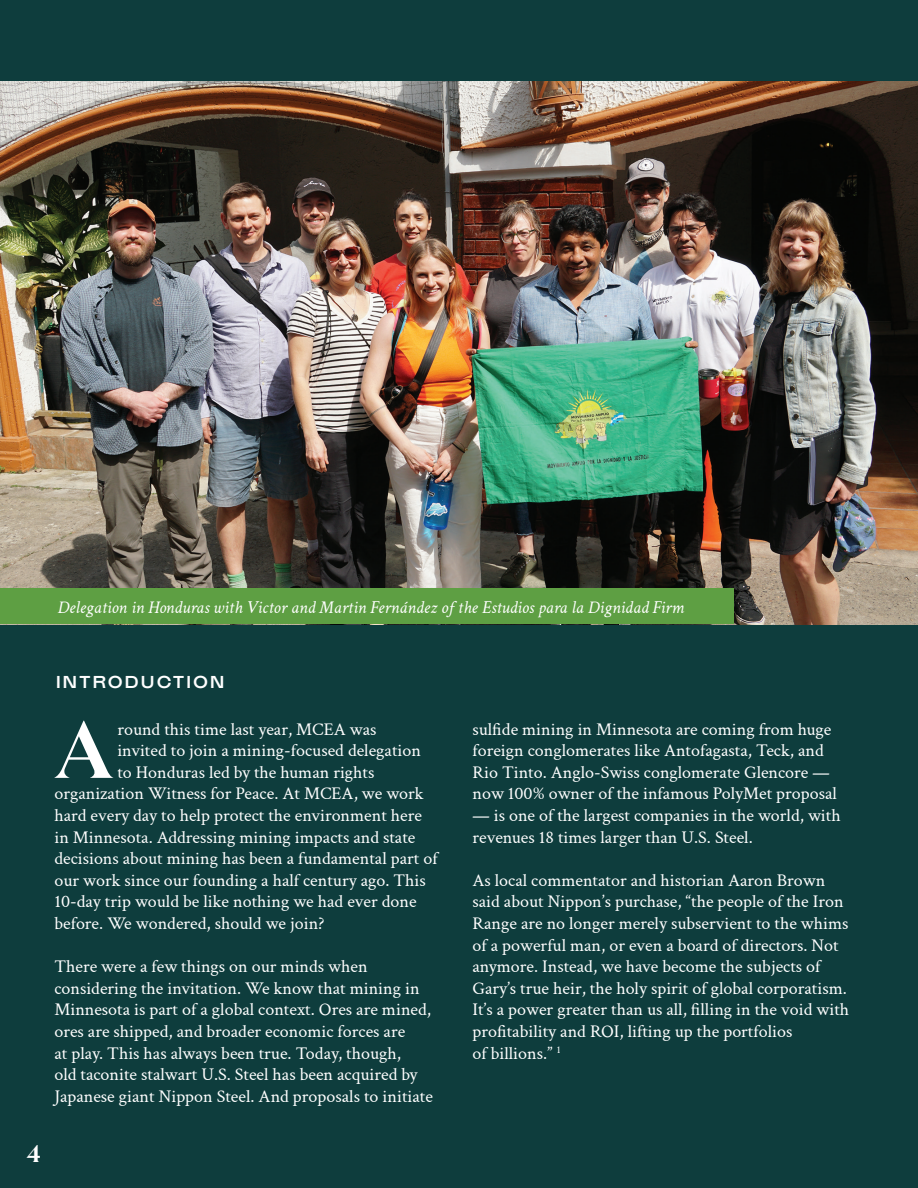
<style>
.page{position:relative;width:918px;height:1188px;background:#0e3d3d}
.page>*{position:absolute;margin:0;border:0;box-sizing:border-box;transform-origin:0 0}
.t1{font:600 75.6px "Roslindale Display";color:#fff}
.t2{font:600 22.5px "Roslindale Display";color:#fff}
.t3{font:18px/21.6px "Crimson Text";color:#fff}
.t4{font:italic 18px "Crimson Text";color:#fff}
.t5{font:500 18px "Gustavo";letter-spacing:.15em;color:#fff}
</style>
<div class="page">
<img style="left:0;top:81px;width:918px;height:543px">
<div style="left:0;top:589px;width:733px;height:35px;background:#5e9f43"></div>
<p class="t4" style="left:57px;top:594px;width:628px">Delegation in Honduras with Victor and Martin Fernández of the Estudios para la Dignidad Firm</p>
<p class="t5" style="left:57px;top:671px;width:169px">INTRODUCTION</p>
<h1 class="t1" style="left:57px;top:686px;width:56px">A</h1>
<p class="t3" style="left:117px;top:717px;width:261px">round this time last year, MCEA was</p>
<p class="t3" style="left:117px;top:739px;width:305px">invited to join a mining-focused delegation</p>
<p class="t3" style="left:117px;top:761px;width:259px">to Honduras led by the human rights</p>
<p class="t3" style="left:54px;top:782px;width:371px">organization Witness for Peace. At MCEA, we work</p>
<p class="t3" style="left:54px;top:804px;width:369px">hard every day to help protect the environment here</p>
<p class="t3" style="left:54px;top:825px;width:363px">in Minnesota. Addressing mining impacts and state</p>
<p class="t3" style="left:54px;top:847px;width:385px">decisions about mining has been a fundamental part of</p>
<p class="t3" style="left:54px;top:869px;width:373px">our work since our founding a half century ago. This</p>
<p class="t3" style="left:54px;top:890px;width:364px">10-day trip would be like nothing we had ever done</p>
<p class="t3" style="left:54px;top:912px;width:272px">before. We wondered, should we join?</p>
<p class="t3" style="left:54px;top:955px;width:380px">There were a few things on our minds when considering the invitation. We know that mining in Minnesota is part of a global context. Ores are mined, ores are shipped, and broader economic forces are<br>at play. This has always been true. Today, though,<br>old taconite stalwart U.S. Steel has been acquired by Japanese giant Nippon Steel. And proposals to initiate</p>
<p class="t2" style="left:27px;top:1134px;width:15px">4</p>
<p class="t3" style="left:472px;top:717px;width:366px">sulfide mining in Minnesota are coming from huge foreign conglomerates like Antofagasta, Teck, and Rio Tinto. Anglo-Swiss conglomerate Glencore — now 100% owner of the infamous PolyMet proposal</p>
<p class="t3" style="left:472px;top:804px;width:370px">— is one of the largest companies in the world, with revenues 18 times larger than U.S. Steel.</p>
<p class="t3" style="left:472px;top:869px;width:378px">As local commentator and historian Aaron Brown said about Nippon’s purchase, “the people of the Iron Range are no longer merely subservient to the whims of a powerful man, or even a board of directors. Not anymore. Instead, we have become the subjects of Gary’s true heir, the holy spirit of global corporatism.<br>It’s a power greater than us all, filling in the void with profitability and ROI, lifting up the portfolios<br>of billions.” <sup>1</sup></p>
</div>
